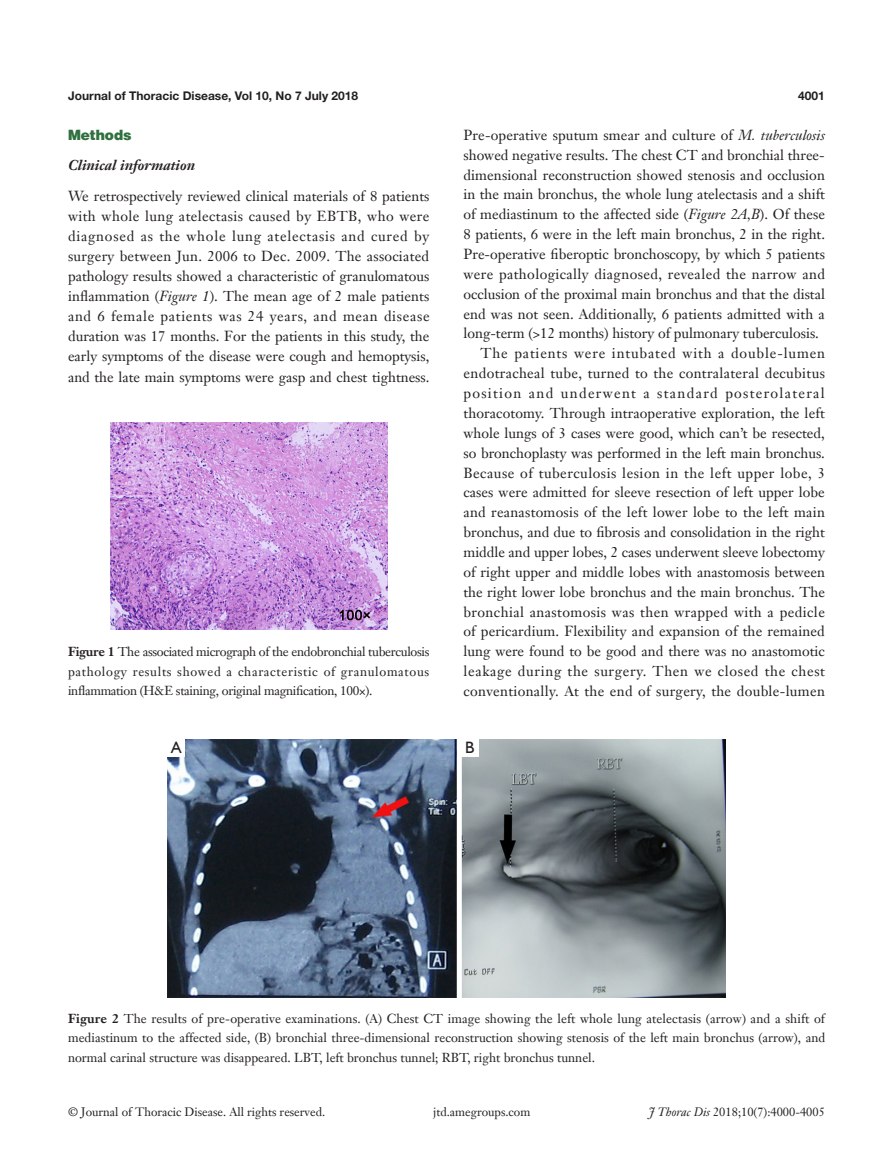
<style>
.page{position:relative;width:893px;height:1170px;background:#fff}
.page>*{position:absolute;margin:0;border:0;box-sizing:border-box;transform-origin:0 0}
.t1{font:16.5px "Humanist 521 BT";color:#231f20}
.t2{font:14.25px/19.8px "Janson Text LT";color:#231f20;text-align:justify}
.二级标题斜体{font:italic 700 14.25px "Janson Text LT";color:#231f20}
.一级标题-6_5{font:900 14.25px "Helvetica";color:#30703e}
.t3{font:12.75px/19.5px "Janson Text LT";color:#231f20;text-align:justify}
.t4{font:12px "Janson Text LT";color:#231f20}
.t5{font:700 12px "Helvetica Neue LT Pro";color:#231f20}
.s1{font-style:italic}
.s2{font-weight:700}
</style>
<div class="page">
<img style="left:111px;top:422px;width:276px;height:207px">
<img style="left:168px;top:739px;width:557px;height:258px">
<div style="left:168px;top:739px;width:17px;height:17px;background:#fff"></div>
<div style="left:461px;top:739px;width:17px;height:17px;background:#fff"></div>
<p class="t5" style="left:68px;top:88px;width:292px">Journal of Thoracic Disease, Vol 10, No 7 July 2018</p>
<p class="t5" style="left:798px;top:88px;width:28px">4001</p>
<p class="一级标题-6_5" style="left:68px;top:126px;width:65px">Methods</p>
<p class="二级标题斜体" style="left:68px;top:156px;width:129px">Clinical information</p>
<p class="t2" style="left:68px;top:185px;width:363px">We retrospectively reviewed clinical materials of 8 patients with whole lung atelectasis caused by EBTB, who were diagnosed as the whole lung atelectasis and cured by surgery between Jun. 2006 to Dec. 2009. The associated pathology results showed a characteristic of granulomatous inflammation (<span class="s1">Figure 1</span>). The mean age of 2 male patients and 6 female patients was 24 years, and mean disease duration was 17 months. For the patients in this study, the early symptoms of the disease were cough and hemoptysis, and the late main symptoms were gasp and chest tightness.</p>
<p class="t3" style="left:68px;top:642px;width:363px"><span class="s2">Figure 1</span> The associated micrograph of the endobronchial tuberculosis pathology results showed a characteristic of granulomatous inflammation (H&amp;E staining, original magnification, 100×).</p>
<p class="t2" style="left:463px;top:125px;width:363px">Pre-operative sputum smear and culture of <span class="s1">M. tuberculosis </span>showed negative results. The chest CT and bronchial three&shy;dimensional reconstruction showed stenosis and occlusion in the main bronchus, the whole lung atelectasis and a shift of mediastinum to the affected side (<span class="s1">Figure 2A,B</span>). Of these 8 patients, 6 were in the left main bronchus, 2 in the right.<br>Pre-operative fiberoptic bronchoscopy, by which 5 patients were pathologically diagnosed, revealed the narrow and occlusion of the proximal main bronchus and that the distal end was not seen. Additionally, 6 patients admitted with a long-term (&gt;12 months) history of pulmonary tuberculosis.</p>
<p class="t2" style="left:463px;top:343px;width:363px;text-indent:17px">The patients were intubated with a double-lumen endotracheal tube, turned to the contralateral decubitus position and underwent a standard posterolateral thoracotomy. Through intraoperative exploration, the left whole lungs of 3 cases were good, which can’t be resected, so bronchoplasty was performed in the left main bronchus.<br>Because of tuberculosis lesion in the left upper lobe, 3 cases were admitted for sleeve resection of left upper lobe and reanastomosis of the left lower lobe to the left main bronchus, and due to fibrosis and consolidation in the right middle and upper lobes, 2 cases underwent sleeve lobectomy of right upper and middle lobes with anastomosis between the right lower lobe bronchus and the main bronchus. The bronchial anastomosis was then wrapped with a pedicle of pericardium. Flexibility and expansion of the remained lung were found to be good and there was no anastomotic leakage during the surgery. Then we closed the chest conventionally. At the end of surgery, the double-lumen</p>
<p class="t1" style="left:171px;top:737px;width:12px">A</p>
<p class="t1" style="left:465px;top:737px;width:11px">B</p>
<p class="t3" style="left:68px;top:1008px;width:759px"><span class="s2">Figure 2</span> The results of pre-operative examinations. (A) Chest CT image showing the left whole lung atelectasis (arrow) and a shift of mediastinum to the affected side, (B) bronchial three-dimensional reconstruction showing stenosis of the left main bronchus (arrow), and normal carinal structure was disappeared. LBT, left bronchus tunnel; RBT, right bronchus tunnel.</p>
<p class="t4" style="left:68px;top:1104px;width:259px">© Journal of Thoracic Disease. All rights reserved.</p>
<p class="t4" style="left:433px;top:1104px;width:99px">jtd.amegroups.com</p>
<p class="t4" style="left:649px;top:1104px;width:178px"><span class="s1">J Thorac Dis</span> 2018;10(7):4000-4005</p>
</div>
